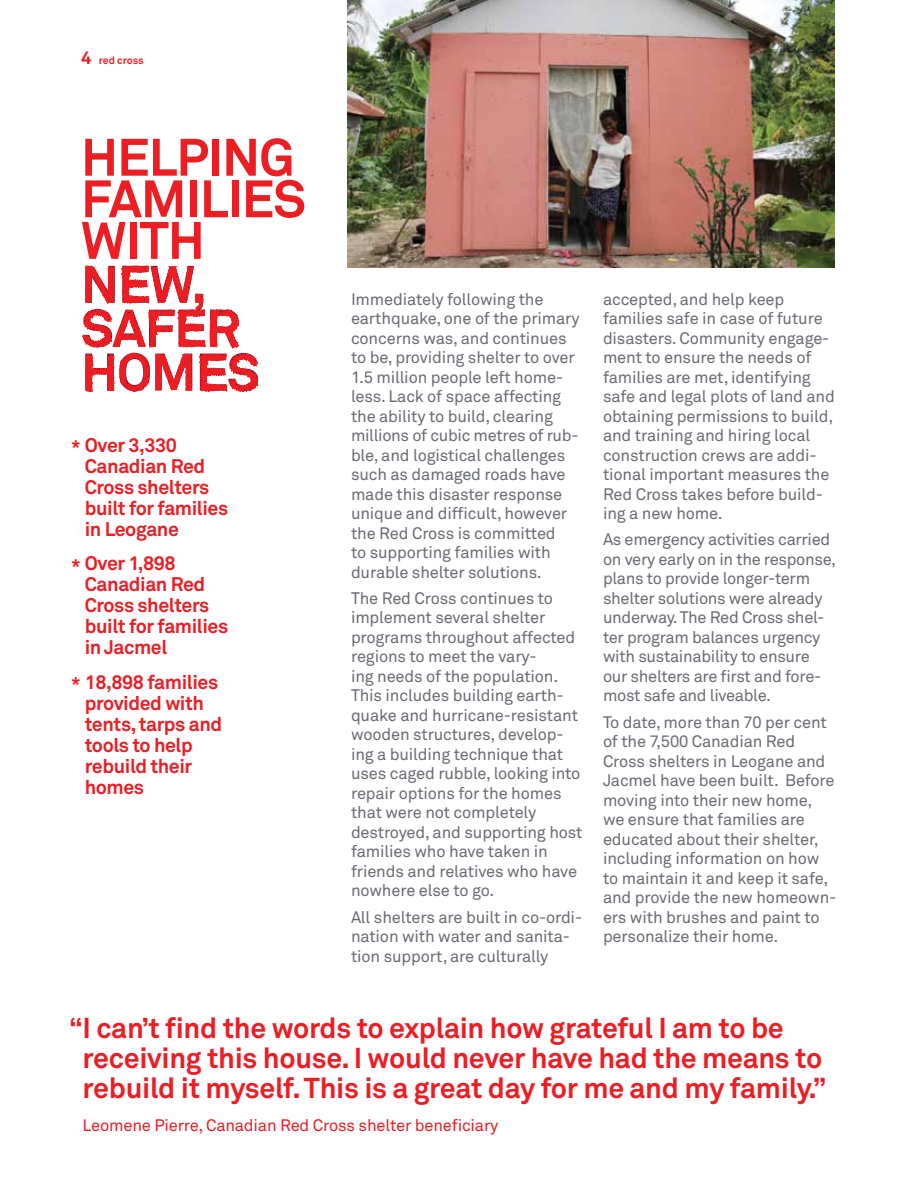
<style>
.page{position:relative;width:918px;height:1188px;background:#fff}
.page>*{position:absolute;margin:0;border:0;box-sizing:border-box;transform-origin:0 0}
.t1{font:700 52.05px/41.5px "Akkurat Office";letter-spacing:-.02em;color:#ed1d24}
.t2{font:700 52.05px/43.8px "Akkurat Office";letter-spacing:-.02em;color:#830b2c}
.t3{font:700 28.5px/30px "Akkurat Office";letter-spacing:-.01em;color:#ed1d24}
.t4{font:700 19.5px/21px "Akkurat Office";letter-spacing:-.02em;color:#ed1d24}
.t5{font:16.5px/19.5px "Akkurat Office";letter-spacing:-.01em;color:#696b73}
.t6{font:16.5px "Akkurat Office";letter-spacing:-.01em;color:#ed1d24}
.t7{font:700 10.5px "Akkurat Office";color:#ed1d24}
.s1{font-size:18px}
</style>
<div class="page">
<svg style="left:82px;top:265px;width:177px;height:127px"></svg>
<img style="left:348px;top:0;width:487px;height:268px">
<p class="t7" style="left:81px;top:54px;width:64px"><span class="s1">4</span> red cross</p>
<h1 class="t1" style="left:81px;top:137px;width:226px">Helping families with</h1>
<h1 class="t2" style="left:81px;top:263px;width:180px">new, safer homes</h1>
<p class="t4" style="left:85px;top:434px;width:145px;text-indent:-14px"><span class="s1">*</span> Over 3,330<br>Canadian Red<br>Cross shelters built for families in Leogane</p>
<p class="t4" style="left:85px;top:553px;width:145px;text-indent:-14px"><span class="s1">*</span> Over 1,898<br>Canadian Red<br>Cross shelters built for families in Jacmel</p>
<p class="t4" style="left:85px;top:671px;width:139px;text-indent:-14px"><span class="s1">*</span> 18,898 families provided with tents, tarps and tools to help rebuild their homes</p>
<p class="t5" style="left:351px;top:289px;width:230px">Immediately following the earthquake, one of the primary concerns was, and continues to be, providing shelter to over<br>1.5 million people left home&shy;less. Lack of space affecting the ability to build, clearing millions of cubic metres of rub&shy;ble, and logistical challenges such as damaged roads have made this disaster response unique and difficult, however the Red Cross is committed<br>to supporting families with durable shelter solutions.</p>
<p class="t5" style="left:351px;top:589px;width:233px">The Red Cross continues to implement several shelter programs throughout affected regions to meet the vary-<br>ing needs of the population.<br>This includes building earth&shy;quake and hurricane-resistant wooden structures, develop&shy;ing a building technique that uses caged rubble, looking into repair options for the homes that were not completely destroyed, and supporting host families who have taken in friends and relatives who have nowhere else to go.</p>
<p class="t5" style="left:351px;top:908px;width:233px">All shelters are built in co-ordi&shy;nation with water and sanita&shy;tion support, are culturally</p>
<p class="t5" style="left:603px;top:290px;width:233px">accepted, and help keep families safe in case of future disasters. Community engage&shy;ment to ensure the needs of families are met, identifying safe and legal plots of land and obtaining permissions to build, and training and hiring local construction crews are addi&shy;tional important measures the<br>Red Cross takes before build&shy;ing a new home.</p>
<p class="t5" style="left:603px;top:530px;width:235px">As emergency activities carried on very early on in the response, plans to provide longer-term shelter solutions were already underway. The Red Cross shel&shy;ter program balances urgency with sustainability to ensure our shelters are first and fore&shy;most safe and liveable.</p>
<p class="t5" style="left:603px;top:713px;width:235px">To date, more than 70 per cent of the 7,500 Canadian Red<br>Cross shelters in Leogane and<br>Jacmel have been built. Before moving into their new home, we ensure that families are educated about their shelter, including information on how to maintain it and keep it safe, and provide the new homeown&shy;ers with brushes and paint to personalize their home.</p>
<h2 class="t3" style="left:83px;top:1013px;width:745px;text-indent:-14px">“I can’t find the words to explain how grateful I am to be receiving this house. I would never have had the means to rebuild it myself. This is a great day for me and my family.”</h2>
<p class="t6" style="left:83px;top:1115px;width:417px">Leomene Pierre, Canadian Red Cross shelter beneficiary</p>
</div>
